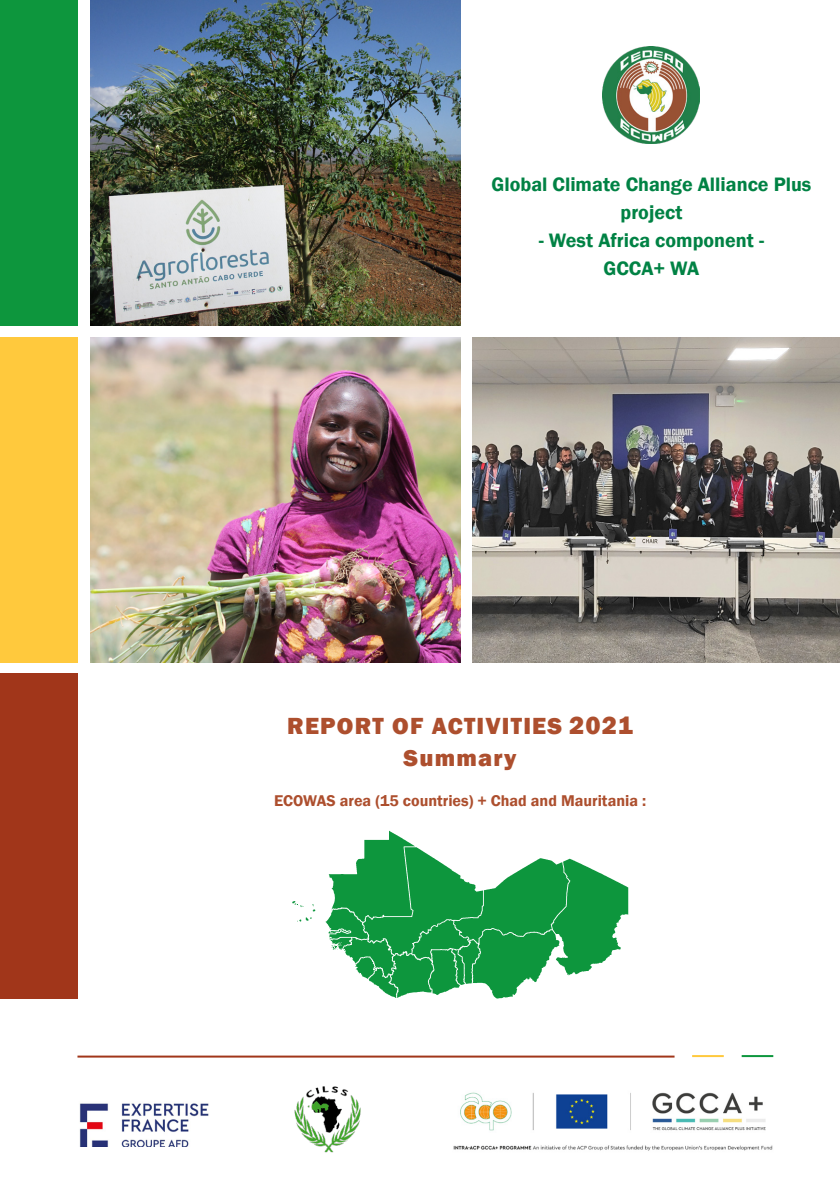
<style>
.page{position:relative;width:840px;height:1191px;background:#fff}
.page>*{position:absolute;margin:0;border:0;box-sizing:border-box;transform-origin:0 0}
.t1{font:800 24px/32px "Franklin Gothic";letter-spacing:.05em;color:#ad4f2e;text-align:center}
.t2{font:600 20px/28px "Franklin Gothic";color:#008244;text-align:center}
.t3{font:600 16px "Franklin Gothic";color:#ad4f2e}
.s1{font-size:26px}
</style>
<div class="page">
<img style="left:90px;top:337px;width:370px;height:325px">
<div style="left:0;top:337px;width:77px;height:325px;background:#ffc93d"></div>
<div style="left:0;top:0;width:77px;height:325px;background:#0d963d"></div>
<div style="left:0;top:673px;width:77px;height:325px;background:#a1361a"></div>
<img style="left:453px;top:1092px;width:319px;height:59px">
<img style="left:294px;top:1086px;width:67px;height:66px">
<img style="left:79px;top:1102px;width:130px;height:44px">
<img style="left:90px;top:0;width:370px;height:325px">
<svg style="left:325px;top:830px;width:303px;height:168px"></svg>
<svg style="left:292px;top:901px;width:11px;height:6px"></svg>
<svg style="left:297px;top:917px;width:14px;height:4px"></svg>
<hr style="left:77px;top:1055px;width:597px;height:2px;background:#a1361a">
<hr style="left:741px;top:1055px;width:31px;height:2px;background:#0d963d">
<hr style="left:691px;top:1055px;width:32px;height:2px;background:#ffc93d">
<img style="left:602px;top:47px;width:97px;height:97px">
<img style="left:472px;top:337px;width:367px;height:325px">
<p class="t2" style="left:491px;top:170px;width:321px">Global Climate Change Alliance Plus project</p>
<p class="t2" style="left:538px;top:226px;width:227px">- West Africa component -<br>GCCA+ WA</p>
<p class="t1" style="left:287px;top:710px;width:347px">REPORT OF ACTIVITIES <span class="s1">2021<br></span>Summary</p>
<p class="t3" style="left:274px;top:791px;width:373px">ECOWAS area (15 countries) + Chad and Mauritania :</p>
</div>
